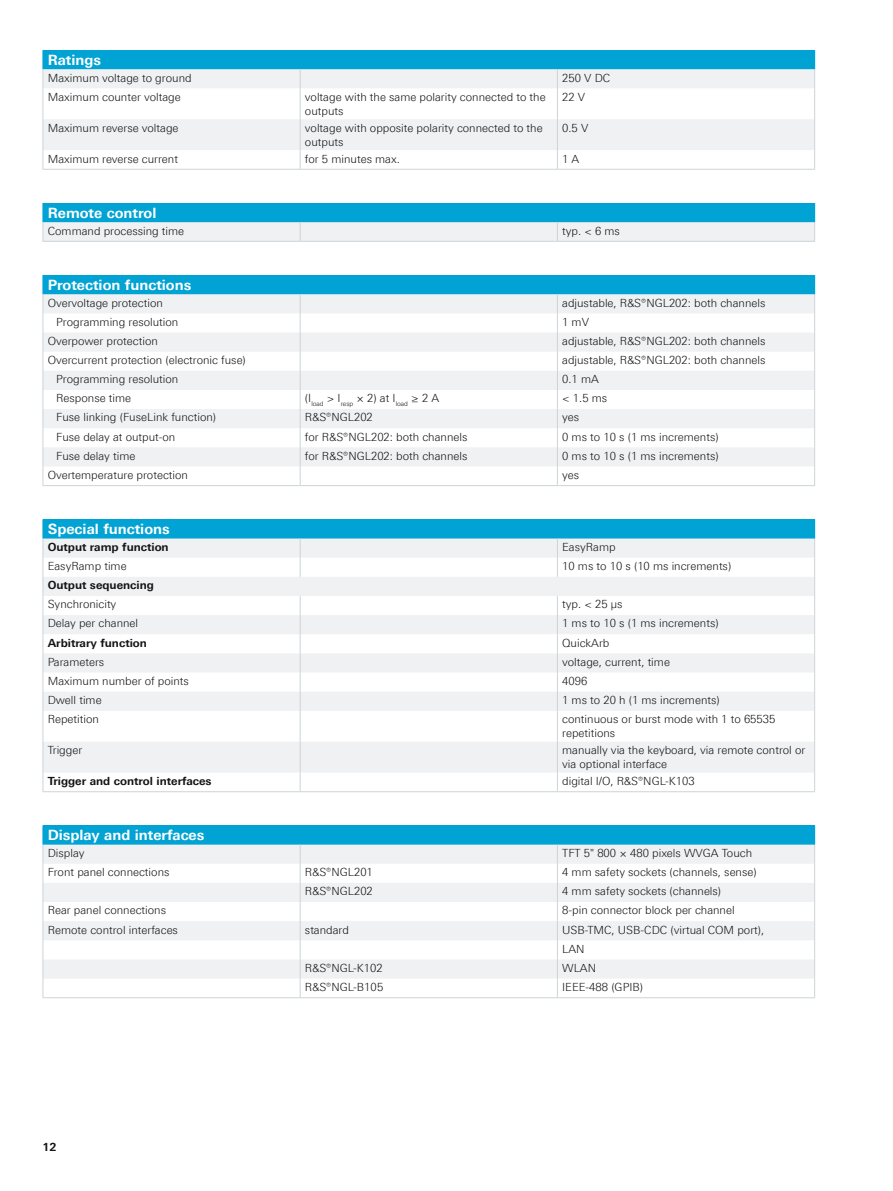
<style>
.page{position:relative;width:893px;height:1191px;background:#fff}
.page>*{position:absolute;margin:0;border:0;box-sizing:border-box;transform-origin:0 0}
.t1{font:700 14.25px "Linotype Univers 630";color:#fff}
.t2{font:300 11.25px/14.2px "Linotype Univers 330";color:#131413}
.t3{font:700 11.25px "Linotype Univers 630";color:#131413}
</style>
<div class="page">
<div style="left:43px;top:50px;width:772px;height:19px;background:#00a3d3"></div>
<svg style="left:44px;top:69px;width:770px;height:81px;fill:#eff1f3"></svg>
<svg style="left:43px;top:69px;width:1px;height:19px"></svg>
<svg style="left:300px;top:69px;width:1px;height:19px"></svg>
<svg style="left:557px;top:69px;width:1px;height:19px"></svg>
<svg style="left:814px;top:69px;width:1px;height:19px"></svg>
<hr style="left:43px;top:88px;width:1px;height:31px;background:#cdd4d7">
<hr style="left:300px;top:88px;width:1px;height:31px;background:#cdd4d7">
<hr style="left:557px;top:88px;width:1px;height:31px;background:#cdd4d7">
<hr style="left:814px;top:88px;width:1px;height:31px;background:#cdd4d7">
<hr style="left:43px;top:119px;width:1px;height:31px;background:#cdd4d7">
<hr style="left:300px;top:119px;width:1px;height:31px;background:#cdd4d7">
<hr style="left:557px;top:119px;width:1px;height:31px;background:#cdd4d7">
<hr style="left:814px;top:119px;width:1px;height:31px;background:#cdd4d7">
<svg style="left:43px;top:150px;width:1px;height:19px"></svg>
<svg style="left:300px;top:150px;width:1px;height:19px"></svg>
<svg style="left:557px;top:150px;width:1px;height:19px"></svg>
<svg style="left:814px;top:150px;width:1px;height:19px"></svg>
<hr style="left:43px;top:169px;width:257px;height:1px;background:#cdd4d7">
<hr style="left:300px;top:169px;width:257px;height:1px;background:#cdd4d7">
<hr style="left:557px;top:169px;width:258px;height:1px;background:#cdd4d7">
<svg style="left:43px;top:203px;width:772px;height:38px"></svg>
<hr style="left:43px;top:241px;width:257px;height:1px;background:#cdd4d7">
<hr style="left:300px;top:241px;width:257px;height:1px;background:#cdd4d7">
<hr style="left:557px;top:241px;width:258px;height:1px;background:#cdd4d7">
<div style="left:43px;top:275px;width:772px;height:19px;background:#00a3d3"></div>
<svg style="left:44px;top:294px;width:770px;height:172px;fill:#eff1f3"></svg>
<svg style="left:43px;top:294px;width:1px;height:191px"></svg>
<svg style="left:300px;top:294px;width:1px;height:191px"></svg>
<svg style="left:557px;top:294px;width:1px;height:191px"></svg>
<svg style="left:814px;top:294px;width:1px;height:191px"></svg>
<hr style="left:43px;top:485px;width:257px;height:1px;background:#cdd4d7">
<hr style="left:300px;top:485px;width:257px;height:1px;background:#cdd4d7">
<hr style="left:557px;top:485px;width:258px;height:1px;background:#cdd4d7">
<div style="left:43px;top:519px;width:772px;height:19px;background:#00a3d3"></div>
<svg style="left:44px;top:538px;width:770px;height:234px;fill:#eff1f3"></svg>
<svg style="left:300px;top:538px;width:1px;height:39px"></svg>
<svg style="left:557px;top:538px;width:1px;height:39px"></svg>
<svg style="left:43px;top:538px;width:1px;height:173px"></svg>
<svg style="left:300px;top:596px;width:1px;height:115px"></svg>
<svg style="left:557px;top:596px;width:1px;height:115px"></svg>
<svg style="left:814px;top:538px;width:1px;height:173px"></svg>
<hr style="left:43px;top:711px;width:1px;height:30px;background:#cdd4d7">
<hr style="left:300px;top:711px;width:1px;height:30px;background:#cdd4d7">
<hr style="left:557px;top:711px;width:1px;height:30px;background:#cdd4d7">
<hr style="left:814px;top:711px;width:1px;height:30px;background:#cdd4d7">
<hr style="left:43px;top:741px;width:1px;height:31px;background:#cdd4d7">
<hr style="left:300px;top:741px;width:1px;height:31px;background:#cdd4d7">
<hr style="left:557px;top:741px;width:1px;height:31px;background:#cdd4d7">
<hr style="left:814px;top:741px;width:1px;height:31px;background:#cdd4d7">
<svg style="left:43px;top:772px;width:1px;height:19px"></svg>
<svg style="left:300px;top:772px;width:1px;height:19px"></svg>
<svg style="left:557px;top:772px;width:1px;height:19px"></svg>
<svg style="left:814px;top:772px;width:1px;height:19px"></svg>
<hr style="left:43px;top:791px;width:257px;height:1px;background:#cdd4d7">
<hr style="left:300px;top:791px;width:257px;height:1px;background:#cdd4d7">
<hr style="left:557px;top:791px;width:258px;height:1px;background:#cdd4d7">
<div style="left:43px;top:825px;width:772px;height:19px;background:#00a3d3"></div>
<svg style="left:44px;top:844px;width:770px;height:134px;fill:#eff1f3"></svg>
<svg style="left:43px;top:844px;width:1px;height:153px"></svg>
<svg style="left:300px;top:844px;width:1px;height:153px"></svg>
<svg style="left:557px;top:844px;width:1px;height:153px"></svg>
<svg style="left:814px;top:844px;width:1px;height:153px"></svg>
<hr style="left:43px;top:997px;width:257px;height:1px;background:#cdd4d7">
<hr style="left:300px;top:997px;width:257px;height:1px;background:#cdd4d7">
<hr style="left:557px;top:997px;width:258px;height:1px;background:#cdd4d7">
<p class="t1" style="left:48px;top:51px;width:55px">Ratings</p>
<p class="t2" style="left:48px;top:70px;width:145px">Maximum voltage to ground</p>
<p class="t2" style="left:562px;top:70px;width:50px">250 V DC</p>
<p class="t2" style="left:48px;top:89px;width:135px">Maximum counter voltage</p>
<p class="t2" style="left:305px;top:89px;width:242px">voltage with the same polarity connected to the outputs</p>
<p class="t2" style="left:562px;top:89px;width:25px">22 V</p>
<p class="t2" style="left:48px;top:120px;width:132px">Maximum reverse voltage</p>
<p class="t2" style="left:305px;top:120px;width:239px">voltage with opposite polarity connected to the outputs</p>
<p class="t2" style="left:562px;top:120px;width:28px">0.5 V</p>
<p class="t2" style="left:48px;top:151px;width:132px">Maximum reverse current</p>
<p class="t2" style="left:305px;top:151px;width:96px">for 5 minutes max.</p>
<p class="t2" style="left:562px;top:151px;width:19px">1 A</p>
<p class="t1" style="left:48px;top:204px;width:110px">Remote control</p>
<p class="t2" style="left:48px;top:223px;width:138px">Command processing time</p>
<p class="t2" style="left:562px;top:223px;width:59px">typ. &lt; 6 ms</p>
<p class="t1" style="left:48px;top:276px;width:145px">Protection functions</p>
<p class="t2" style="left:48px;top:295px;width:117px">Overvoltage protection</p>
<p class="t2" style="left:562px;top:295px;width:205px">adjustable, R&amp;S®NGL202: both channels</p>
<p class="t2" style="left:56px;top:314px;width:124px">Programming resolution</p>
<p class="t2" style="left:562px;top:314px;width:28px">1 mV</p>
<p class="t2" style="left:48px;top:334px;width:112px">Overpower protection</p>
<p class="t2" style="left:562px;top:334px;width:205px">adjustable, R&amp;S®NGL202: both channels</p>
<p class="t2" style="left:48px;top:353px;width:200px">Overcurrent protection (electronic fuse)</p>
<p class="t2" style="left:562px;top:353px;width:205px">adjustable, R&amp;S®NGL202: both channels</p>
<p class="t2" style="left:56px;top:372px;width:124px">Programming resolution</p>
<p class="t2" style="left:562px;top:372px;width:38px">0.1 mA</p>
<p class="t2" style="left:56px;top:391px;width:77px">Response time</p>
<p class="t2" style="left:305px;top:391px;width:136px">(I<sub>load</sub> &gt; I<sub>resp</sub> × 2) at I<sub>load</sub> ≥ 2 A</p>
<p class="t2" style="left:562px;top:391px;width:47px">&lt; 1.5 ms</p>
<p class="t2" style="left:56px;top:410px;width:161px">Fuse linking (FuseLink function)</p>
<p class="t2" style="left:305px;top:410px;width:69px">R&amp;S®NGL202</p>
<p class="t2" style="left:562px;top:410px;width:18px">yes</p>
<p class="t2" style="left:56px;top:429px;width:121px">Fuse delay at output-on</p>
<p class="t2" style="left:305px;top:429px;width:164px">for R&amp;S®NGL202: both channels</p>
<p class="t2" style="left:562px;top:429px;width:158px">0 ms to 10 s (1 ms increments)</p>
<p class="t2" style="left:56px;top:448px;width:81px">Fuse delay time</p>
<p class="t2" style="left:305px;top:448px;width:164px">for R&amp;S®NGL202: both channels</p>
<p class="t2" style="left:562px;top:448px;width:158px">0 ms to 10 s (1 ms increments)</p>
<p class="t2" style="left:48px;top:468px;width:142px">Overtemperature protection</p>
<p class="t2" style="left:562px;top:468px;width:18px">yes</p>
<p class="t1" style="left:48px;top:520px;width:124px">Special functions</p>
<p class="t3" style="left:48px;top:540px;width:123px">Output ramp function</p>
<p class="t2" style="left:562px;top:540px;width:55px">EasyRamp</p>
<p class="t2" style="left:48px;top:559px;width:80px">EasyRamp time</p>
<p class="t2" style="left:562px;top:559px;width:171px">10 ms to 10 s (10 ms increments)</p>
<p class="t3" style="left:48px;top:578px;width:108px">Output sequencing</p>
<p class="t2" style="left:48px;top:597px;width:70px">Synchronicity</p>
<p class="t2" style="left:562px;top:597px;width:62px">typ. &lt; 25 μs</p>
<p class="t2" style="left:48px;top:616px;width:92px">Delay per channel</p>
<p class="t2" style="left:562px;top:616px;width:158px">1 ms to 10 s (1 ms increments)</p>
<p class="t3" style="left:48px;top:636px;width:101px">Arbitrary function</p>
<p class="t2" style="left:562px;top:635px;width:49px">QuickArb</p>
<p class="t2" style="left:48px;top:654px;width:58px">Parameters</p>
<p class="t2" style="left:562px;top:654px;width:109px">voltage, current, time</p>
<p class="t2" style="left:48px;top:673px;width:143px">Maximum number of points</p>
<p class="t2" style="left:562px;top:673px;width:27px">4096</p>
<p class="t2" style="left:48px;top:693px;width:55px">Dwell time</p>
<p class="t2" style="left:562px;top:693px;width:159px">1 ms to 20 h (1 ms increments)</p>
<p class="t2" style="left:48px;top:712px;width:53px">Repetition</p>
<p class="t2" style="left:562px;top:712px;width:215px">continuous or burst mode with 1 to 65535 repetitions</p>
<p class="t2" style="left:48px;top:743px;width:36px">Trigger</p>
<p class="t2" style="left:562px;top:743px;width:245px">manually via the keyboard, via remote control or via optional interface</p>
<p class="t3" style="left:48px;top:774px;width:165px">Trigger and control interfaces</p>
<p class="t2" style="left:562px;top:774px;width:134px">digital I/O, R&amp;S®NGL-K103</p>
<p class="t1" style="left:48px;top:826px;width:158px">Display and interfaces</p>
<p class="t2" style="left:48px;top:846px;width:38px">Display</p>
<p class="t2" style="left:562px;top:846px;width:191px">TFT 5" 800 × 480 pixels WVGA Touch</p>
<p class="t2" style="left:48px;top:865px;width:123px">Front panel connections</p>
<p class="t2" style="left:305px;top:865px;width:69px">R&amp;S®NGL201</p>
<p class="t2" style="left:562px;top:865px;width:196px">4 mm safety sockets (channels, sense)</p>
<p class="t2" style="left:305px;top:884px;width:69px">R&amp;S®NGL202</p>
<p class="t2" style="left:562px;top:884px;width:161px">4 mm safety sockets (channels)</p>
<p class="t2" style="left:48px;top:903px;width:120px">Rear panel connections</p>
<p class="t2" style="left:562px;top:903px;width:174px">8-pin connector block per channel</p>
<p class="t2" style="left:48px;top:922px;width:132px">Remote control interfaces</p>
<p class="t2" style="left:305px;top:922px;width:46px">standard</p>
<p class="t2" style="left:562px;top:920px;width:204px;line-height:19.2px">USB-TMC, USB-CDC (virtual COM port),<br>LAN</p>
<p class="t2" style="left:305px;top:960px;width:79px">R&amp;S®NGL-K102</p>
<p class="t2" style="left:562px;top:960px;width:35px">WLAN</p>
<p class="t2" style="left:305px;top:979px;width:80px">R&amp;S®NGL-B105</p>
<p class="t2" style="left:562px;top:979px;width:83px">IEEE-488 (GPIB)</p>
<p class="t3" style="left:43px;top:1139px;width:16px">12</p>
</div>
